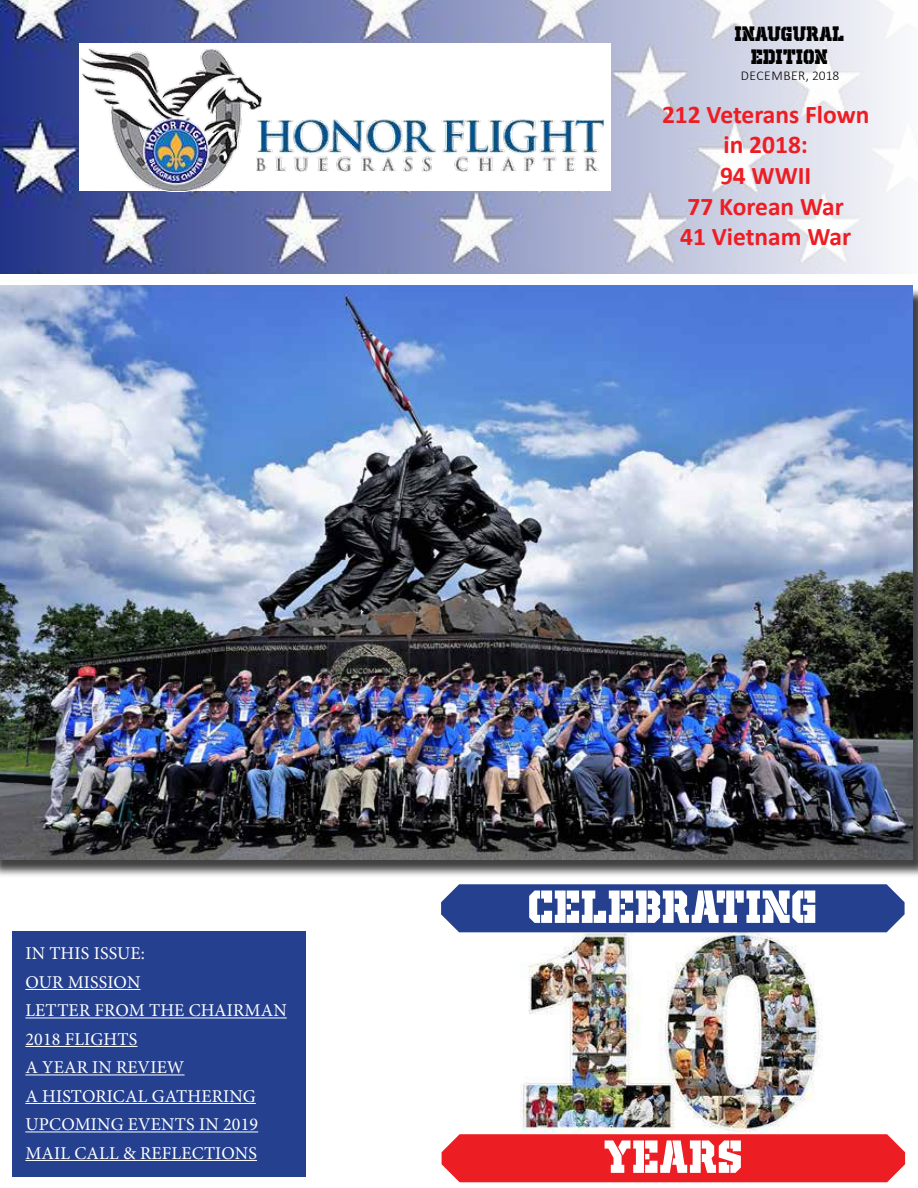
<style>
.page{position:relative;width:918px;height:1188px;background:#fff}
.page>*{position:absolute;margin:0;border:0;box-sizing:border-box;transform-origin:0 0}
.t1{font:54px "Old School United Stencil";color:#fff}
.t2{font:700 25.5px/30.6px "Calibri";color:#ed1d24;text-align:center}
.t3{font:24px/22.5px "Old School United Stencil";color:#000;text-align:center}
.t4{font:18px/28.5px "Minion Pro";letter-spacing:.01em;color:#fff}
.t5{font:300 13.5px "Calibri";letter-spacing:.04em;color:#000}
</style>
<div class="page">
<img style="left:0;top:0;width:899px;height:274px">
<img style="left:520px;top:932px;width:302px;height:202px">
<div style="left:441px;top:884px;width:464px;height:48px;background:#25408f"></div>
<div style="left:13px;top:931px;width:293px;height:246px;background:#25408f"></div>
<hr style="left:25px;top:989px;width:115px;height:1px;background:#fff">
<hr style="left:25px;top:1018px;width:262px;height:1px;background:#fff">
<hr style="left:25px;top:1046px;width:112px;height:1px;background:#fff">
<hr style="left:25px;top:1075px;width:160px;height:1px;background:#fff">
<hr style="left:25px;top:1103px;width:231px;height:1px;background:#fff">
<hr style="left:25px;top:1132px;width:233px;height:1px;background:#fff">
<hr style="left:25px;top:1160px;width:232px;height:1px;background:#fff">
<div style="left:442px;top:1134px;width:463px;height:48px;background:#ed1d24"></div>
<div style="left:0;top:287px;width:918px;height:592px;background:#000;opacity:.75"></div>
<img style="left:0;top:285px;width:912px;height:575px">
<div style="left:80px;top:44px;width:531px;height:147px;background:#fff"></div>
<img style="left:80px;top:48px;width:524px;height:143px">
<h3 class="t3" style="left:735px;top:22px;width:111px">INAUGURAL<br>EDITION</h3>
<p class="t5" style="left:741px;top:67px;width:100px">DECEMBER, 2018</p>
<h2 class="t2" style="left:662px;top:99px;width:209px">212 Veterans Flown in 2018:<br>94 WWII<br>77 Korean War<br>41 Vietnam War</h2>
<p class="t4" style="left:25px;top:939px;width:263px">IN THIS ISSUE:<br>OUR MISSION<br>LETTER FROM THE CHAIRMAN<br>2018 FLIGHTS<br>A YEAR IN REVIEW<br>A HISTORICAL GATHERING<br>UPCOMING EVENTS IN 2019<br>MAIL CALL &amp; REFLECTIONS</p>
<h1 class="t1" style="left:529px;top:878px;width:290px">CELEBRATING</h1>
<h1 class="t1" style="left:605px;top:1128px;width:140px">YEARS</h1>
</div>
